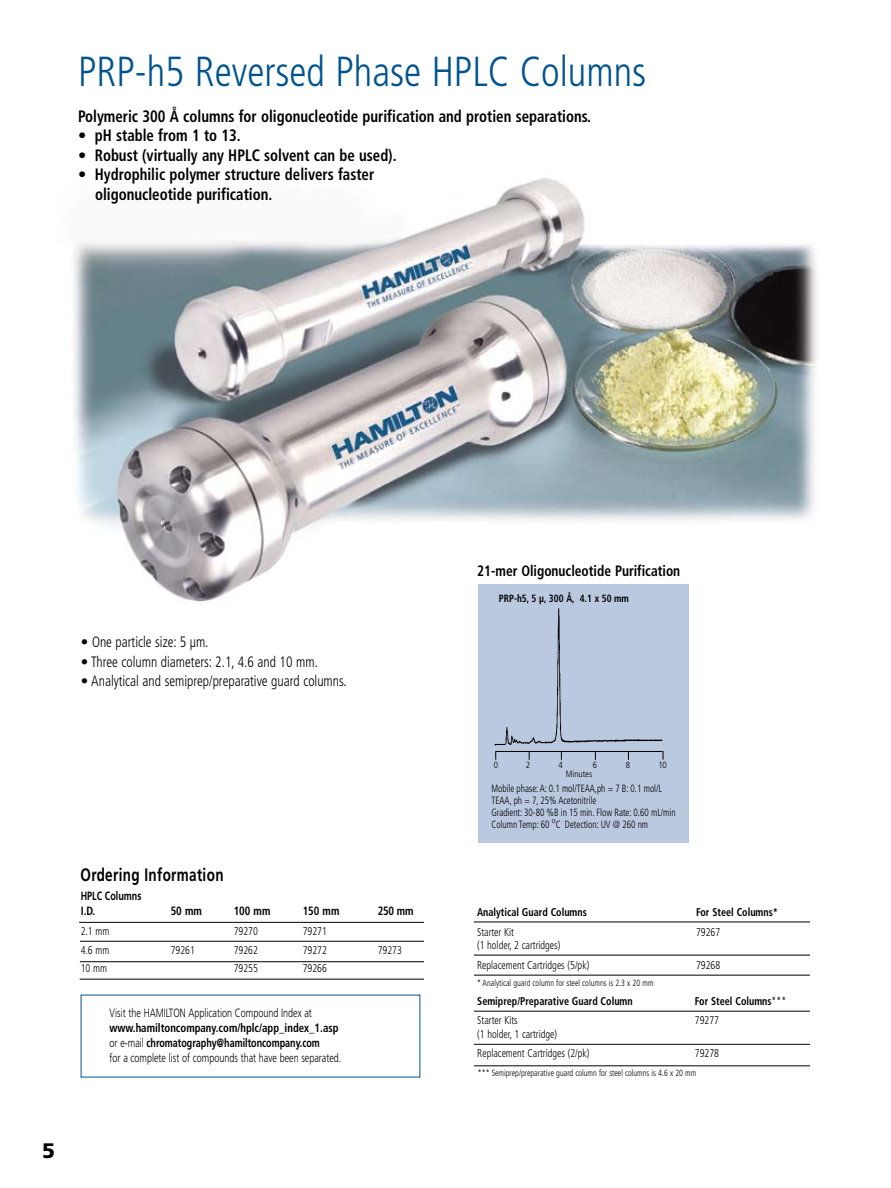
<style>
.page{position:relative;width:891px;height:1188px;background:#fff}
.page>*{position:absolute;margin:0;border:0;box-sizing:border-box;transform-origin:0 0}
.t1{font:300 condensed 42px "Frutiger";color:#00538e;scale:.95 1}
.t2{font:900 21px "Frutiger";color:#000}
.t3{font:700 18px "Frutiger";letter-spacing:.025em;color:#000;scale:.75 1}
.t4{font:900 18px "Frutiger";color:#000}
.t5{font:700 condensed 16.5px/19.5px "Frutiger";color:#000}
.t6{font:700 condensed 16.5px "Frutiger";color:#000;scale:.9 1}
.t7{font:300 condensed 15px "Frutiger";color:#000}
.t8{font:700 condensed 15px "Frutiger";color:#000;scale:.9 1}
.t9{font:300 12px/15px "Frutiger";color:#000;scale:.75 1}
.t10{font:700 condensed 12px "Frutiger";color:#000;scale:.9 1}
.t11{font:700 12px "Frutiger";color:#000;scale:.75 1}
.t12{font:300 condensed 11.25px/19.5px "Frutiger";color:#000;scale:.9 1}
.t13{font:700 condensed 11.25px "Frutiger";color:#000;scale:.9 1}
.t14{font:300 condensed 10.5px/12px "Frutiger";color:#000;scale:.87 1}
.t15{font:700 condensed 10.5px "Frutiger";color:#000;scale:.9 1}
.t16{font:300 condensed 9px "Frutiger";color:#000;scale:.9 1}
.t17{font:300 condensed 9px "Frutiger";color:#000}
.s1{font-weight:700;font-stretch:condensed}
.s2{font-weight:700}
.s3{font-weight:300}
</style>
<div class="page">
<img style="left:74px;top:177px;width:743px;height:437px">
<div style="left:478px;top:584px;width:210px;height:259px;background:#bbc9e0"></div>
<img style="left:494px;top:608px;width:169px;height:138px">
<hr style="left:496px;top:751px;width:167px;height:1px;background:#000">
<hr style="left:461px;top:1011px;width:398px;height:1px;background:#000">
<hr style="left:467px;top:922px;width:381px;height:1px;background:#000">
<hr style="left:458px;top:955px;width:388px;height:1px;background:#000">
<hr style="left:467px;top:1044px;width:395px;height:1px;background:#000">
<hr style="left:450px;top:975px;width:382px;height:1px;background:#000">
<hr style="left:467px;top:1066px;width:365px;height:1px;background:#000">
<hr style="left:80px;top:979px;width:364px;height:1px;background:#000">
<hr style="left:79px;top:922px;width:353px;height:1px;background:#000">
<hr style="left:80px;top:941px;width:360px;height:1px;background:#000">
<hr style="left:80px;top:961px;width:358px;height:1px;background:#000">
<div style="left:425px;top:891px;width:49px;height:193px;background:#fff"></div>
<div style="left:810px;top:894px;width:63px;height:213px;background:#fff"></div>
<h1 class="t1" style="left:78px;top:47px;width:600px">PRP-h5 Reversed Phase HPLC Columns</h1>
<h3 class="t6" style="left:78px;top:106px;width:572px">Polymeric 300 Å columns for oligonucleotide purification and protien separations.</h3>
<h3 class="t5" style="left:78px;top:126px;width:164px">• pH stable from 1 to 13.</h3>
<h3 class="t5" style="left:78px;top:145px;width:320px">• Robust (virtually any HPLC solvent can be used).</h3>
<h3 class="t5" style="left:95px;top:165px;width:281px;text-indent:-17px">• Hydrophilic polymer structure delivers faster oligonucleotide purification.</h3>
<h3 class="t7" style="left:81px;top:634px;width:129px">• One particle size: 5 µm.</h3>
<h3 class="t7" style="left:81px;top:653px;width:238px">• Three column diameters: 2.1, 4.6 and 10 mm.</h3>
<h3 class="t7" style="left:81px;top:673px;width:267px">• Analytical and semiprep/preparative guard columns.</h3>
<h3 class="t3" style="left:81px;top:864px;width:192px">Ordering Information</h3>
<p class="t11" style="left:81px;top:889px;width:83px">HPLC Columns</p>
<p class="t10" style="left:81px;top:904px;width:18px">I.D.</p>
<p class="t10" style="left:171px;top:904px;width:36px">50 mm</p>
<p class="t10" style="left:234px;top:904px;width:42px">100 mm</p>
<p class="t10" style="left:303px;top:904px;width:42px">150 mm</p>
<p class="t10" style="left:378px;top:904px;width:41px">250 mm</p>
<p class="t12" style="left:81px;top:921px;width:33px">2.1 mm</p>
<p class="t12" style="left:234px;top:921px;width:29px">79270</p>
<p class="t12" style="left:303px;top:921px;width:28px">79271</p>
<p class="t12" style="left:81px;top:941px;width:33px">4.6 mm</p>
<p class="t12" style="left:171px;top:941px;width:28px">79261</p>
<p class="t12" style="left:234px;top:941px;width:29px">79262</p>
<p class="t12" style="left:303px;top:941px;width:28px">79272</p>
<p class="t12" style="left:378px;top:941px;width:28px">79273</p>
<p class="t12" style="left:81px;top:959px;width:31px">10 mm</p>
<p class="t12" style="left:234px;top:959px;width:29px">79255</p>
<p class="t12" style="left:303px;top:959px;width:28px">79266</p>
<p class="t9" style="left:110px;top:1005px;width:271px">Visit the HAMILTON Application Compound Index at</p>
<p class="t9" style="left:110px;top:1020px;width:311px"><span class="s1">www.hamiltoncompany.com/hplc/app_index_1.asp </span>or e-mail <span class="s2">chromatography@hamiltoncompany.com<br></span>for a complete list of compounds that have been separated.</p>
<h2 class="t2" style="left:42px;top:1138px;width:14px">5</h2>
<h3 class="t8" style="left:477px;top:562px;width:227px">21-mer Oligonucleotide Purification</h3>
<p class="t15" style="left:488px;top:590px;width:154px">PRP-h5, 4.1 x 150 mm, 5 µm 300 Å</p>
<p class="t15" style="left:499px;top:592px;width:146px">PRP-h5, 5 µ, 300 Å, 4.1 x 50 mm</p>
<p class="t17" style="left:494px;top:760px;width:6px">0</p>
<p class="t17" style="left:526px;top:760px;width:6px">2</p>
<p class="t17" style="left:558px;top:760px;width:6px">4</p>
<p class="t17" style="left:593px;top:760px;width:6px">6</p>
<p class="t17" style="left:626px;top:760px;width:6px">8</p>
<p class="t17" style="left:658px;top:760px;width:10px">10</p>
<p class="t17" style="left:566px;top:769px;width:28px">Minutes</p>
<p class="t14" style="left:492px;top:782px;width:213px">Mobile phase: A: 0.1 mol/TEAA,ph = 7 B: 0.1 mol/L TEAA, ph = 7, 25% Acetonitrile<br>Gradient: 30-80 %B in 15 min. Flow Rate: 0.60 mL/min Column Temp: 60 <sup>o</sup>C Detection: UV @ 260 nm</p>
<h3 class="t4" style="left:635px;top:774px;width:13px">4</h3>
<p class="t13" style="left:477px;top:906px;width:124px">Analytical Guard Columns</p>
<p class="t13" style="left:696px;top:906px;width:93px">For Steel Columns*</p>
<p class="t12" style="left:477px;top:922px;width:43px">Starter Kit</p>
<p class="t12" style="left:696px;top:922px;width:28px">79267</p>
<p class="t12" style="left:477px;top:936px;width:126px">(1 holder, 2 cartridges)<br>Replacement Cartridges (5/pk)</p>
<p class="t12" style="left:696px;top:955px;width:28px">79268</p>
<p class="t16" style="left:477px;top:978px;width:198px">* Analytical guard column for steel columns is 2.3 x 20 mm</p>
<p class="t13" style="left:477px;top:994px;width:174px">Semiprep/Preparative Guard Column</p>
<p class="t13" style="left:695px;top:994px;width:103px">For Steel Columns<span class="s3">***</span></p>
<p class="t12" style="left:477px;top:1011px;width:47px">Starter Kits</p>
<p class="t12" style="left:695px;top:1011px;width:28px">79277</p>
<p class="t12" style="left:477px;top:1025px;width:126px">(1 holder, 1 cartridge)<br>Replacement Cartridges (2/pk)</p>
<p class="t12" style="left:695px;top:1044px;width:28px">79278</p>
<p class="t16" style="left:478px;top:1068px;width:244px">*** Semiprep/preparative guard column for steel columns is 4.6 x 20 mm</p>
</div>
